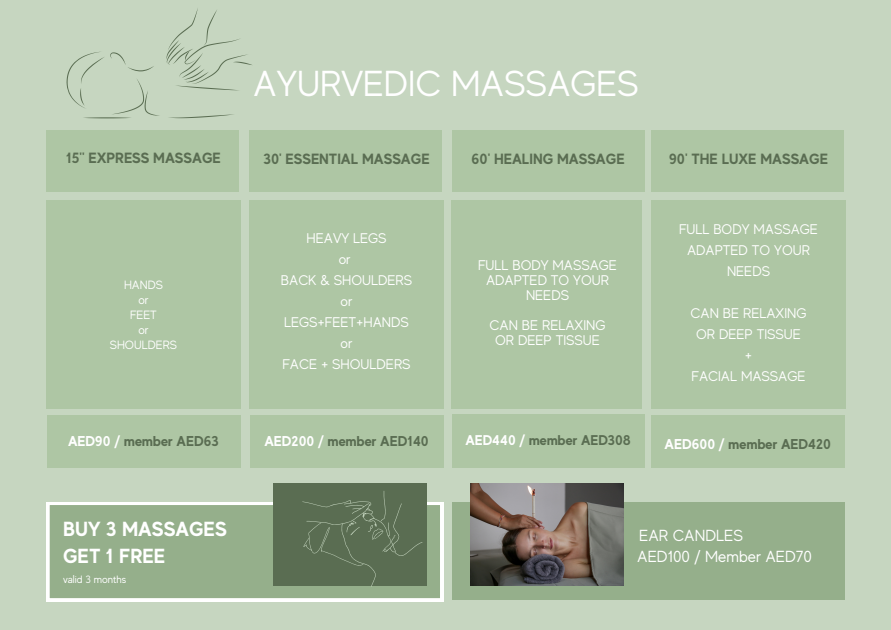
<style>
.page{position:relative;width:891px;height:630px;background:#c6d6c0}
.page>*{position:absolute;margin:0;border:0;box-sizing:border-box;transform-origin:0 0}
.t1{font:36px "MADE Evolve Sans";color:#fff}
.t2{font:700 20.4px/27.2px "MADE Evolve Sans";color:#fff}
.t3{font:16px/21.2px "MADE Evolve Sans";color:#fff}
.t4{font:700 14.8px "MADE Evolve Sans";color:#5a6d52}
.t5{font:700 14.4px "MADE Evolve Sans";color:#5a6d52}
.t6{font:14px/21.2px "MADE Evolve Sans";color:#fff;text-align:center}
.t7{font:700 14px "MADE Evolve Sans";color:#5a6d52}
.t8{font:12px/15.2px "MADE Evolve Sans";color:#fff;text-align:center}
.t9{font:10.4px "MADE Evolve Sans";color:#fff}
.s1{color:#fff}
</style>
<div class="page">
<div style="left:250px;top:200px;width:193px;height:209px;background:#aec6a4"></div>
<div style="left:452px;top:200px;width:190px;height:209px;background:#aec6a4"></div>
<div style="left:652px;top:200px;width:193px;height:209px;background:#aec6a4"></div>
<div style="left:250px;top:131px;width:192px;height:61px;background:#aec6a4"></div>
<div style="left:452px;top:131px;width:192px;height:61px;background:#aec6a4"></div>
<div style="left:652px;top:131px;width:192px;height:61px;background:#aec6a4"></div>
<div style="left:250px;top:415px;width:193px;height:53px;background:#aec6a4"></div>
<div style="left:452px;top:415px;width:192px;height:53px;background:#aec6a4"></div>
<div style="left:651px;top:415px;width:194px;height:53px;background:#aec6a4"></div>
<div style="left:47px;top:200px;width:193px;height:209px;background:#aec6a4"></div>
<div style="left:47px;top:130px;width:192px;height:61px;background:#aec6a4"></div>
<div style="left:47px;top:415px;width:193px;height:53px;background:#aec6a4"></div>
<div style="left:452px;top:502px;width:393px;height:98px;background:#95af8b"></div>
<img style="left:470px;top:483px;width:153px;height:102px">
<svg style="left:47px;top:502px;width:396px;height:99px;background:#9eb695"></svg>
<svg style="left:169px;top:114px;width:65px;height:4px"></svg>
<svg style="left:166px;top:8px;width:86px;height:82px"></svg>
<svg style="left:67px;top:52px;width:92px;height:66px"></svg>
<div style="left:273px;top:483px;width:154px;height:102px;background:#5a6d52"></div>
<svg style="left:302px;top:491px;width:120px;height:96px"></svg>
<p class="t4" style="left:66px;top:150px;width:156px">15'' EXPRESS MASSAGE</p>
<p class="t8" style="left:110px;top:277px;width:69px">HANDS<br>or<br>FEET<br>or<br>SHOULDERS</p>
<p class="t5" style="left:68px;top:432px;width:152px"><span class="s1">AED90 /</span> member AED63</p>
<h1 class="t1" style="left:253px;top:63px;width:387px">AYURVEDIC MASSAGES</h1>
<p class="t4" style="left:263px;top:150px;width:168px">30' ESSENTIAL MASSAGE</p>
<p class="t4" style="left:472px;top:150px;width:155px">60' HEALING MASSAGE</p>
<p class="t4" style="left:669px;top:150px;width:160px">90' THE LUXE MASSAGE</p>
<p class="t6" style="left:281px;top:227px;width:133px">HEAVY LEGS<br>or<br>BACK &amp; SHOULDERS or<br>LEGS+FEET+HANDS or<br>FACE + SHOULDERS</p>
<p class="t6" style="left:478px;top:257px;width:140px;line-height:15.2px">FULL BODY MASSAGE<br>ADAPTED TO YOUR<br>NEEDS</p>
<p class="t6" style="left:490px;top:317px;width:117px;line-height:15.2px">CAN BE RELAXING<br>OR DEEP TISSUE</p>
<p class="t6" style="left:679px;top:218px;width:140px">FULL BODY MASSAGE<br>ADAPTED TO YOUR<br>NEEDS</p>
<p class="t6" style="left:691px;top:302px;width:117px">CAN BE RELAXING<br>OR DEEP TISSUE<br>+<br>FACIAL MASSAGE</p>
<p class="t5" style="left:264px;top:432px;width:166px"><span class="s1">AED200 /</span> member AED140</p>
<p class="t7" style="left:465px;top:432px;width:167px"><span class="s1">AED440 /</span> member AED308</p>
<p class="t5" style="left:665px;top:435px;width:168px"><span class="s1">AED600 /</span> member AED420</p>
<h2 class="t2" style="left:63px;top:515px;width:165px">BUY 3 MASSAGES<br>GET 1 FREE</h2>
<p class="t9" style="left:63px;top:574px;width:65px">valid 3 months</p>
<p class="t3" style="left:637px;top:525px;width:176px">EAR CANDLES<br>AED100 / Member AED70</p>
</div>
